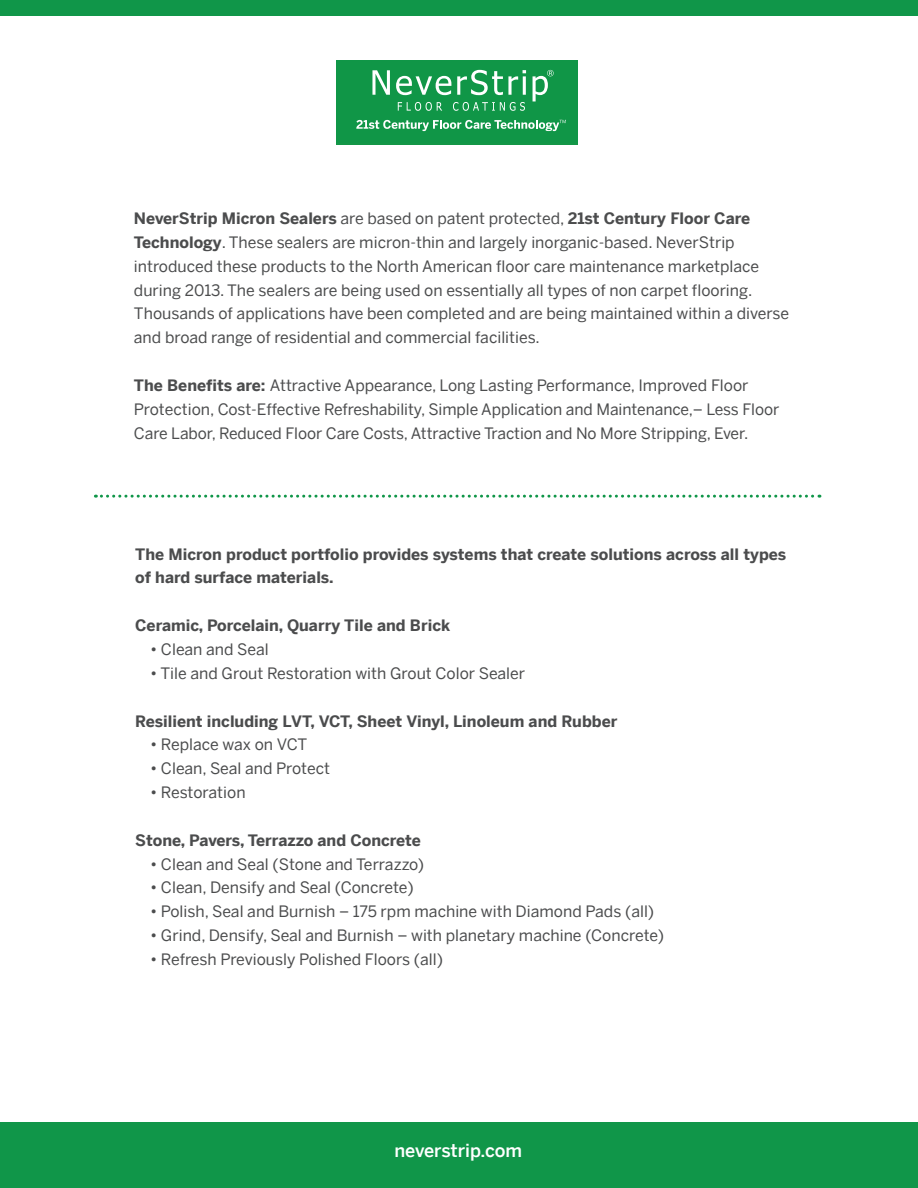
<style>
.page{position:relative;width:918px;height:1188px;background:#fff}
.page>*{position:absolute;margin:0;border:0;box-sizing:border-box;transform-origin:0 0}
.t1{font:500 18px "Benton Sans";color:#fff}
.t2{font:15.75px/23.9px "Benton Sans";color:#4b4c4d}
.t3{font:700 15.75px/23.9px "Benton Sans";color:#4b4c4d}
.s1{font-weight:700}
</style>
<div class="page">
<div style="left:0;top:1122px;width:918px;height:66px;background:#109649"></div>
<div style="left:0;top:0;width:918px;height:15px;background:#109649"></div>
<div style="left:337px;top:60px;width:241px;height:83px;background:#109647"></div>
<svg style="left:372px;top:70px;width:18px;height:25px"></svg>
<svg style="left:396px;top:76px;width:55px;height:19px"></svg>
<svg style="left:457px;top:70px;width:69px;height:25px"></svg>
<svg style="left:398px;top:102px;width:44px;height:9px"></svg>
<svg style="left:453px;top:102px;width:72px;height:9px"></svg>
<svg style="left:533px;top:70px;width:21px;height:31px"></svg>
<svg style="left:356px;top:120px;width:210px;height:11px"></svg>
<svg style="left:95px;top:495px;width:725px;height:3px"></svg>
<p class="t2" style="left:134px;top:204px;width:657px"><span class="s1">NeverStrip Micron Sealers</span> are based on patent protected, <span class="s1">21st Century Floor Care Technology</span>. These sealers are micron-thin and largely inorganic-based. NeverStrip introduced these products to the North American floor care maintenance marketplace during 2013. The sealers are being used on essentially all types of non carpet flooring.<br>Thousands of applications have been completed and are being maintained within a diverse and broad range of residential and commercial facilities.</p>
<p class="t2" style="left:134px;top:371px;width:647px"><span class="s1">The Benefits are:</span> Attractive Appearance, Long Lasting Performance, Improved Floor<br>Protection, Cost-Effective Refreshability, Simple Application and Maintenance,– Less Floor<br>Care Labor, Reduced Floor Care Costs, Attractive Traction and No More Stripping, Ever.</p>
<p class="t3" style="left:135px;top:540px;width:652px">The Micron product portfolio provides systems that create solutions across all types of hard surface materials.</p>
<p class="t3" style="left:135px;top:612px;width:317px">Ceramic, Porcelain, Quarry Tile and Brick</p>
<p class="t2" style="left:150px;top:635px;width:120px">• Clean and Seal</p>
<p class="t2" style="left:150px;top:659px;width:377px">• Tile and Grout Restoration with Grout Color Sealer</p>
<p class="t3" style="left:135px;top:707px;width:484px">Resilient including LVT, VCT, Sheet Vinyl, Linoleum and Rubber</p>
<p class="t2" style="left:150px;top:731px;width:159px">• Replace wax on VCT</p>
<p class="t2" style="left:150px;top:755px;width:182px">• Clean, Seal and Protect</p>
<p class="t2" style="left:150px;top:779px;width:97px">• Restoration</p>
<p class="t3" style="left:135px;top:826px;width:287px">Stone, Pavers, Terrazzo and Concrete</p>
<p class="t2" style="left:150px;top:850px;width:276px">• Clean and Seal (Stone and Terrazzo)</p>
<p class="t2" style="left:150px;top:874px;width:265px">• Clean, Densify and Seal (Concrete)</p>
<p class="t2" style="left:150px;top:898px;width:506px">• Polish, Seal and Burnish – 175 rpm machine with Diamond Pads (all)</p>
<p class="t2" style="left:150px;top:922px;width:516px">• Grind, Densify, Seal and Burnish – with planetary machine (Concrete)</p>
<p class="t2" style="left:150px;top:945px;width:295px">• Refresh Previously Polished Floors (all)</p>
<p class="t1" style="left:394px;top:1135px;width:129px">neverstrip.com</p>
</div>
